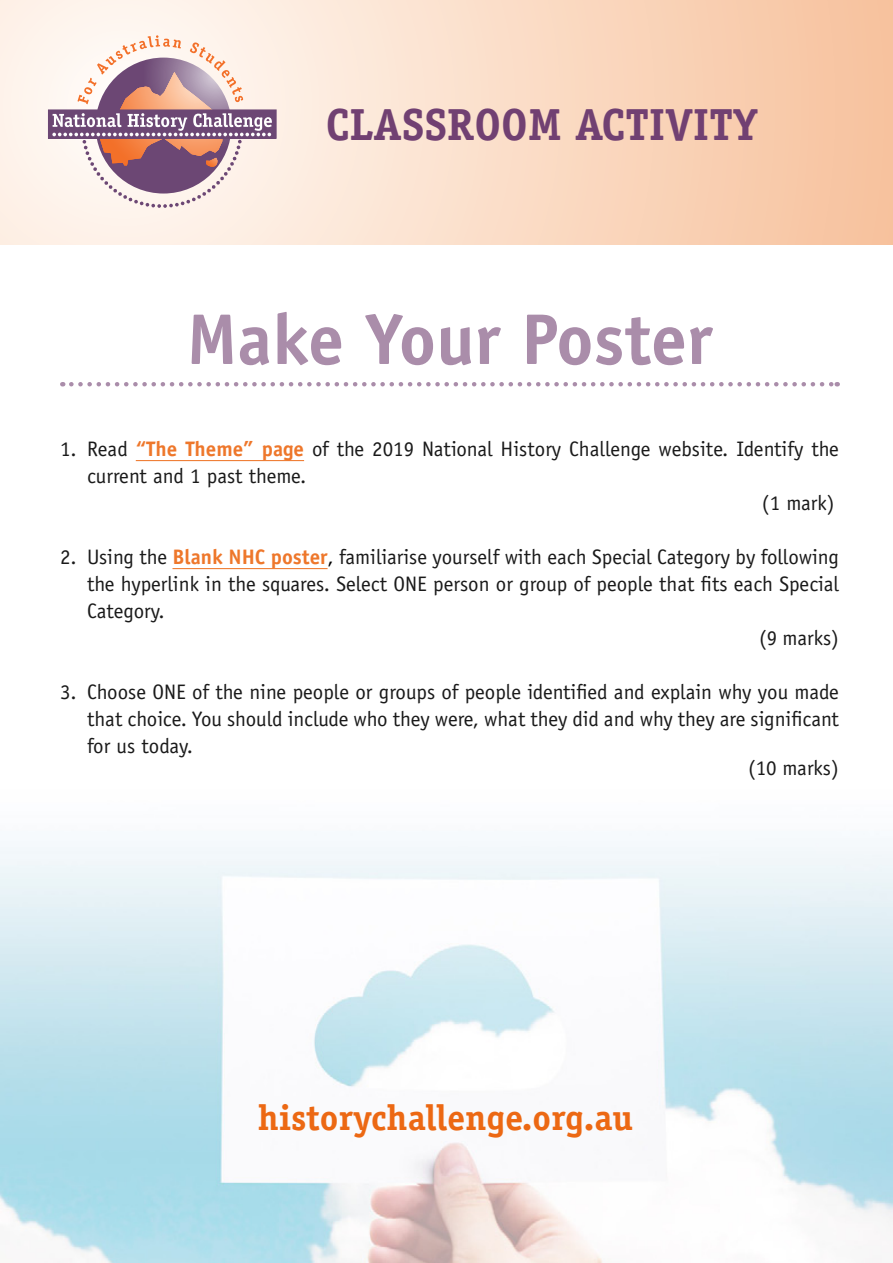
<style>
.page{position:relative;width:893px;height:1263px;background:#fff}
.page>*{position:absolute;margin:0;border:0;box-sizing:border-box;transform-origin:0 0}
.t1{font:700 72px "Officina Sans Std";color:#aa8daa}
.t2{font:700 45px "Officina Serif Std";color:#714072}
.t3{font:700 36px "Officina Serif Std";color:#ec6813}
.t4{font:21px/27px "Officina Sans Std";color:#1a1a1a;text-align:justify}
.s1{font-weight:700;color:#ee772b}
.s2{color:#000}
</style>
<div class="page">
<img style="left:0;top:846px;width:893px;height:417px">
<div style="left:0;top:0;width:893px;height:244px;background:linear-gradient(to right,#fffcf9,#f7c5a1)"></div>
<div style="left:48px;top:110px;width:228px;height:28px;border:1px solid #6c4774"></div>
<svg style="left:52px;top:35px;width:220px;height:173px"></svg>
<svg style="left:71px;top:382px;width:767px;height:4px"></svg>
<hr style="left:136px;top:460px;width:168px;height:1px;background:#ee772b">
<hr style="left:172px;top:568px;width:156px;height:1px;background:#ee772b">
<p class="t2" style="left:326px;top:97px;width:433px">CLASSROOM ACTIVITY</p>
<p class="t1" style="left:187px;top:295px;width:527px">Make Your Poster</p>
<p class="t4" style="left:60px;top:435px;width:780px">1. Read <span class="s1">“The Theme” page</span> of the 2019 National History Challenge website. Identify the</p>
<p class="t4" style="left:87px;top:462px;width:221px">current and 1 past theme.</p>
<p class="t4" style="left:762px;top:489px;width:74px">(1 mark)</p>
<p class="t4" style="left:60px;top:543px;width:780px">2. Using the <span class="s1">Blank NHC poster</span><span class="s2">,</span> familiarise yourself with each Special Category by following</p>
<p class="t4" style="left:87px;top:570px;width:753px">the hyperlink in the squares. Select ONE person or group of people that fits each Special</p>
<p class="t4" style="left:87px;top:597px;width:79px">Category.</p>
<p class="t4" style="left:759px;top:624px;width:81px">(9 marks)</p>
<p class="t4" style="left:87px;top:678px;width:753px;text-indent:-27px">3. Choose ONE of the nine people or groups of people identified and explain why you made that choice. You should include who they were, what they did and why they are significant for us today.</p>
<p class="t4" style="left:748px;top:754px;width:92px">(10 marks)</p>
<p class="t3" style="left:258px;top:1095px;width:377px">historychallenge.org.au</p>
</div>
